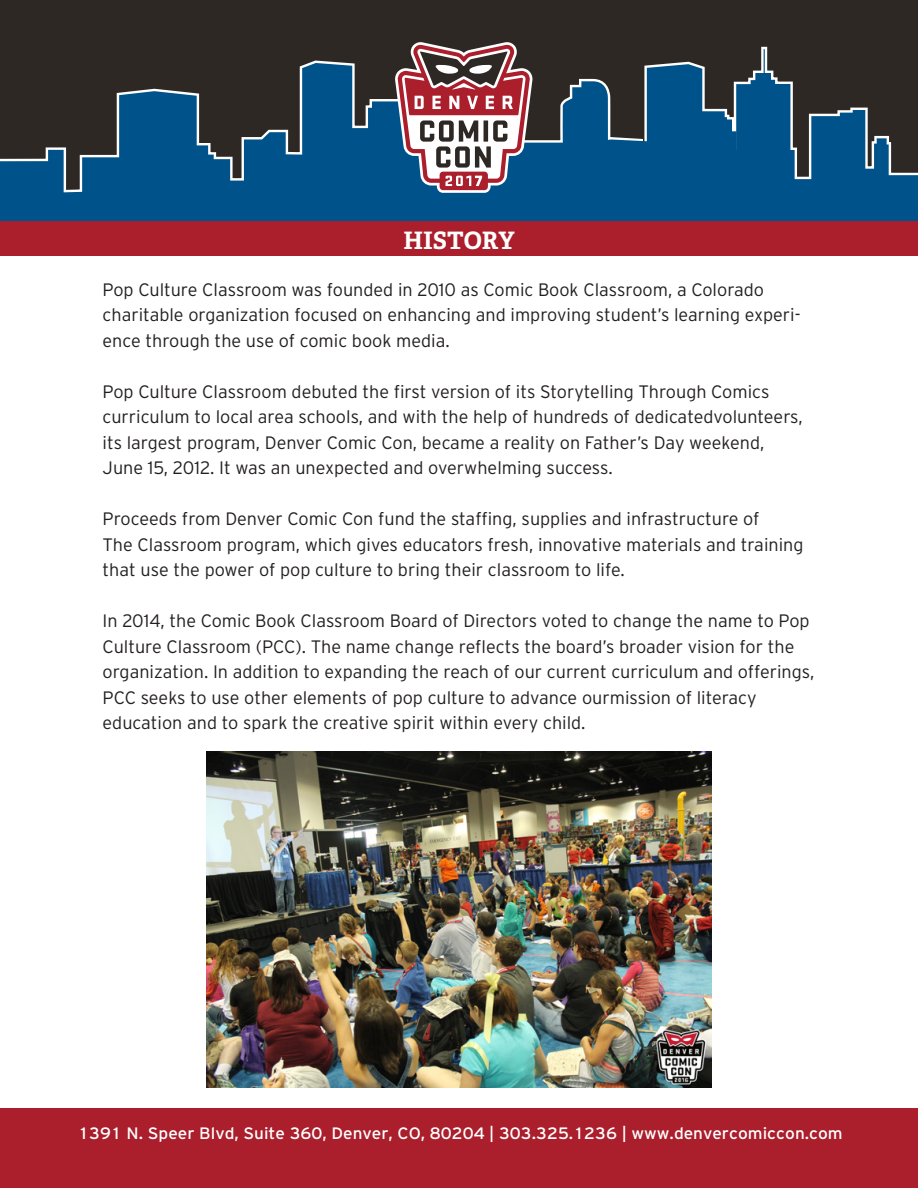
<style>
.page{position:relative;width:918px;height:1188px;background:#fff}
.page>*{position:absolute;margin:0;border:0;box-sizing:border-box;transform-origin:0 0}
.t1{font:700 24px "Adelle Basic";color:#fff}
.t2{font:300 18px/25.5px "Interstate Plus";color:#231f20}
.t3{font:16.5px "Interstate Plus";color:#fff;scale:1.04 1}
</style>
<div class="page">
<div style="left:0;top:0;width:918px;height:212px;background:#2d2824"></div>
<svg style="left:761px;top:49px;width:7px;height:14px"></svg>
<svg style="left:116px;top:63px;width:752px;height:47px"></svg>
<svg style="left:0;top:110px;width:918px;height:111px;fill:#00528a"></svg>
<svg style="left:395px;top:42px;width:137px;height:151px"></svg>
<div style="left:0;top:1109px;width:918px;height:79px;background:#ab1e2c"></div>
<div style="left:0;top:221px;width:918px;height:35px;background:#ab1e2c"></div>
<img style="left:207px;top:752px;width:504px;height:335px">
<h1 class="t1" style="left:404px;top:226px;width:113px">HISTORY</h1>
<p class="t2" style="left:103px;top:277px;width:700px">Pop Culture Classroom was founded in 2010 as Comic Book Classroom, a Colorado charitable organization focused on enhancing and improving student’s learning experi&shy;ence through the use of comic book media.</p>
<p class="t2" style="left:103px;top:379px;width:702px">Pop Culture Classroom debuted the first version of its Storytelling Through Comics curriculum to local area schools, and with the help of hundreds of dedicatedvolunteers, its largest program, Denver Comic Con, became a reality on Father’s Day weekend, June 15, 2012. It was an unexpected and overwhelming success.</p>
<p class="t2" style="left:103px;top:506px;width:702px">Proceeds from Denver Comic Con fund the staffing, supplies and infrastructure of<br>The Classroom program, which gives educators fresh, innovative materials and training that use the power of pop culture to bring their classroom to life.</p>
<p class="t2" style="left:103px;top:608px;width:713px">In 2014, the Comic Book Classroom Board of Directors voted to change the name to Pop Culture Classroom (PCC). The name change reflects the board’s broader vision for the organization. In addition to expanding the reach of our current curriculum and offerings, PCC seeks to use other elements of pop culture to advance ourmission of literacy education and to spark the creative spirit within every child.</p>
<p class="t3" style="left:78px;top:1124px;width:737px">1391 N. Speer Blvd, Suite 360, Denver, CO, 80204 | 303.325.1236 | www.denvercomiccon.com</p>
</div>
